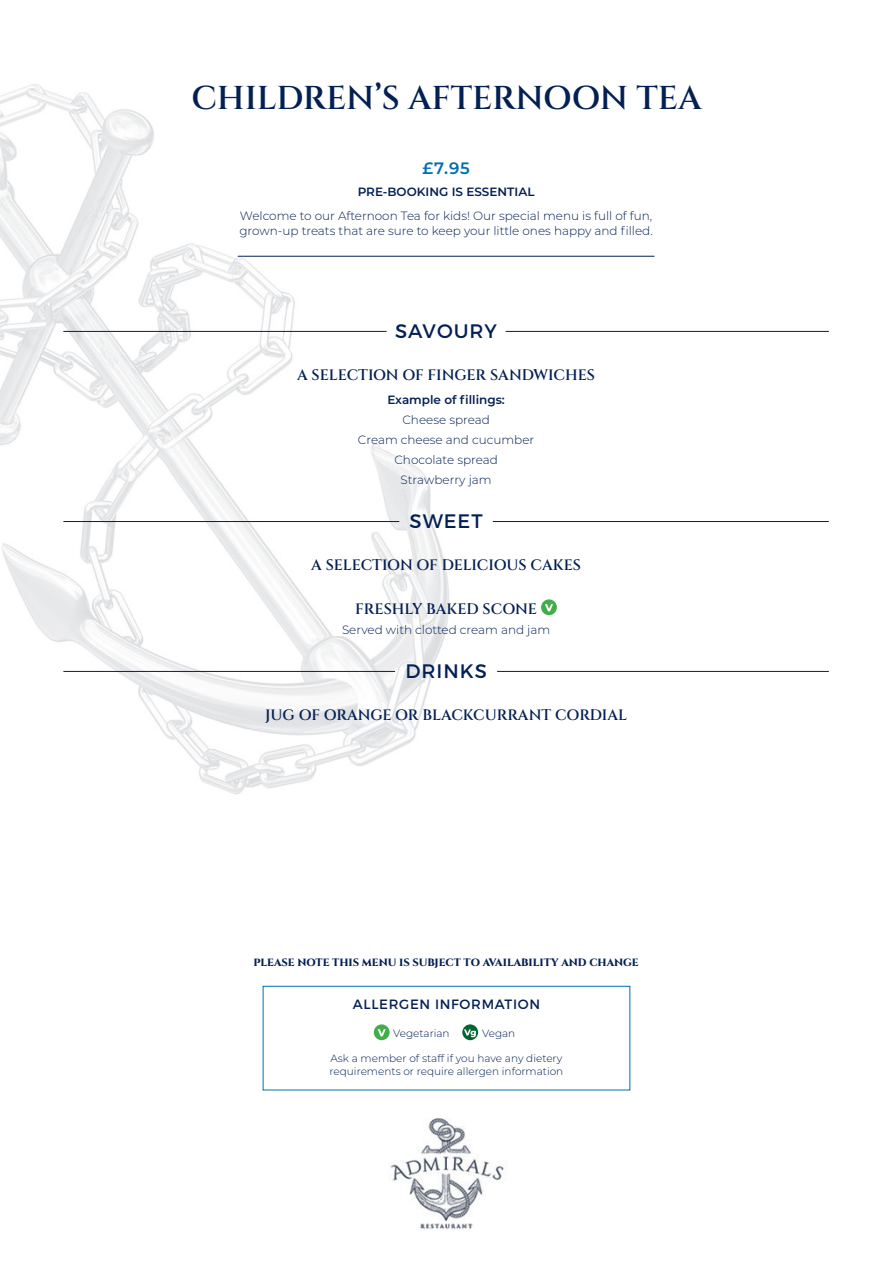
<style>
.page{position:relative;width:893px;height:1263px;background:#fff}
.page>*{position:absolute;margin:0;border:0;box-sizing:border-box;transform-origin:0 0}
.t1{font:600 33px "Cinzel";color:#032054}
.t2{font:19.5px "Montserrat";letter-spacing:.05em;color:#032054}
.t3{font:600 16.5px "Montserrat";color:#006fb2}
.t4{font:600 15px "Cinzel";letter-spacing:-.005em;color:#032054}
.t5{font:13.5px "Montserrat";letter-spacing:.05em;color:#032054}
.t6{font:300 12px/20px "Montserrat";color:#032054;text-align:center}
.t7{font:600 12px "Montserrat";color:#032054}
.t8{font:300 10.5px/12.6px "Montserrat";color:#032054}
.t9{font:800 10.5px "Cinzel";color:#032054}
</style>
<div class="page">
<img style="left:0;top:84px;width:468px;height:711px">
<hr style="left:63px;top:331px;width:324px;height:1px;background:#032054">
<hr style="left:506px;top:331px;width:323px;height:1px;background:#032054">
<hr style="left:63px;top:521px;width:336px;height:1px;background:#032054">
<hr style="left:63px;top:671px;width:332px;height:1px;background:#032054">
<hr style="left:493px;top:521px;width:336px;height:1px;background:#032054">
<hr style="left:497px;top:671px;width:332px;height:1px;background:#032054">
<div style="left:263px;top:986px;width:367px;height:104px;border:1px solid #006fb2"></div>
<svg style="left:462px;top:1024px;width:16px;height:16px"></svg>
<svg style="left:464px;top:1029px;width:12px;height:8px"></svg>
<svg style="left:374px;top:1024px;width:16px;height:16px"></svg>
<svg style="left:378px;top:1029px;width:8px;height:7px"></svg>
<img style="left:390px;top:1118px;width:115px;height:112px">
<hr style="left:238px;top:256px;width:416px;height:1px;background:#032054">
<div style="left:541px;top:599px;width:16px;height:16px;background:#40ae49;border-radius:50%"></div>
<svg style="left:545px;top:604px;width:8px;height:7px"></svg>
<h1 class="t1" style="left:191px;top:77px;width:512px">CHILDREN’S AFTERNOON TEA</h1>
<h3 class="t3" style="left:422px;top:156px;width:49px">£7.95</h3>
<p class="t7" style="left:358px;top:184px;width:178px">PRE-BOOKING IS ESSENTIAL</p>
<p class="t6" style="left:239px;top:208px;width:415px;line-height:15px;text-align:left">Welcome to our Afternoon Tea for kids! Our special menu is full of fun, grown-up treats that are sure to keep your little ones happy and filled.</p>
<h2 class="t2" style="left:395px;top:319px;width:103px">SAVOURY</h2>
<p class="t4" style="left:297px;top:365px;width:299px">A SELECTION OF FINGER SANDWICHES</p>
<p class="t7" style="left:387px;top:392px;width:119px">Example of fillings:</p>
<p class="t6" style="left:358px;top:410px;width:178px">Cheese spread<br>Cream cheese and cucumber<br>Chocolate spread<br>Strawberry jam</p>
<h2 class="t2" style="left:410px;top:509px;width:75px">SWEET</h2>
<p class="t4" style="left:311px;top:555px;width:271px">A SELECTION OF DELICIOUS CAKES</p>
<p class="t4" style="left:355px;top:599px;width:183px">FRESHLY BAKED SCONE</p>
<p class="t6" style="left:342px;top:619px;width:210px">Served with clotted cream and jam</p>
<h2 class="t2" style="left:405px;top:659px;width:83px">DRINKS</h2>
<p class="t4" style="left:265px;top:705px;width:363px">JUG OF ORANGE OR BLACKCURRANT CORDIAL</p>
<p class="t9" style="left:253px;top:956px;width:387px">PLEASE NOTE THIS MENU IS SUBJECT TO AVAILABILITY AND CHANGE</p>
<p class="t5" style="left:353px;top:996px;width:189px">ALLERGEN INFORMATION</p>
<p class="t8" style="left:393px;top:1026px;width:58px">Vegetarian</p>
<p class="t8" style="left:482px;top:1026px;width:35px">Vegan</p>
<p class="t8" style="left:330px;top:1051px;width:235px">Ask a member of staff if you have any dietery requirements or require allergen information</p>
</div>
